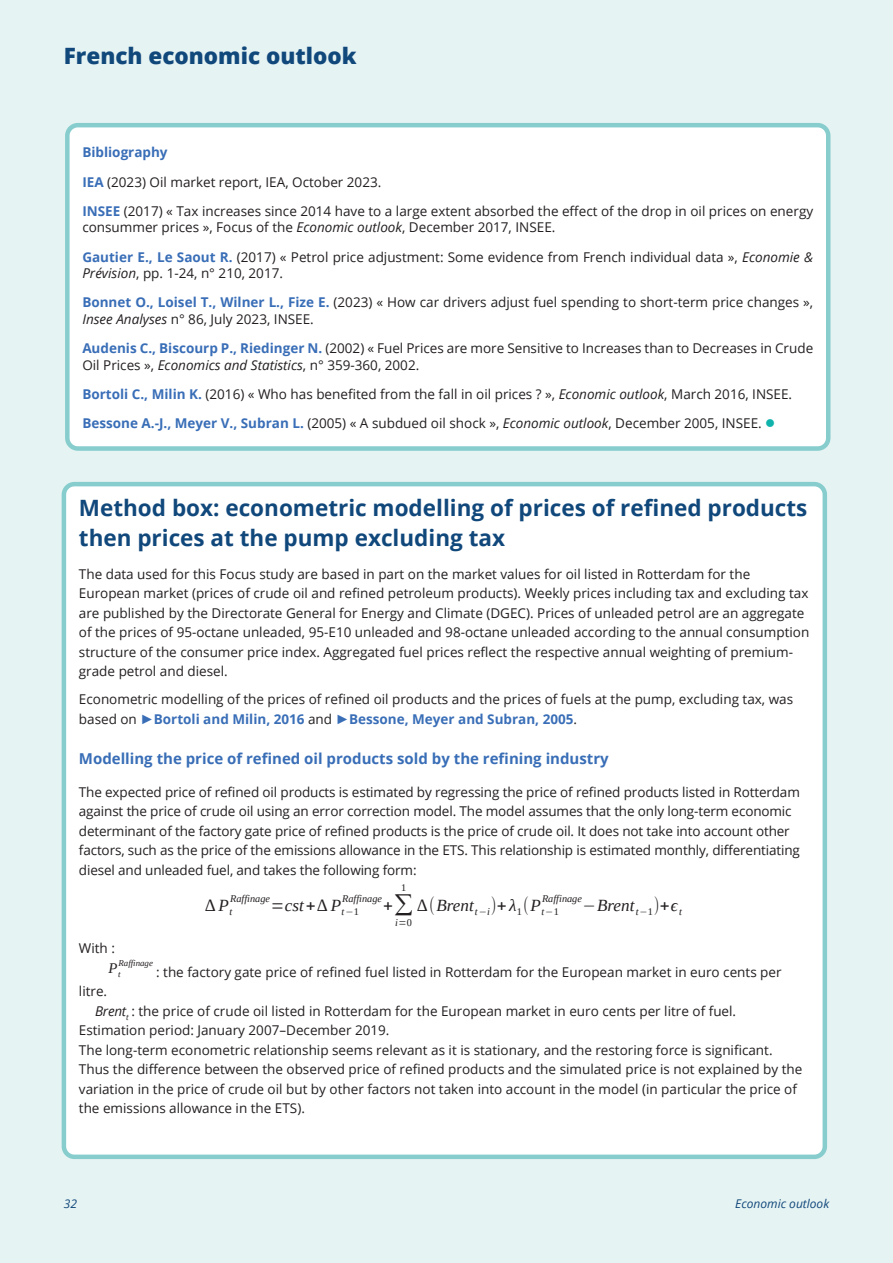
<style>
.page{position:relative;width:893px;height:1263px;background:#e6f3f3}
.page>*{position:absolute;margin:0;border:0;box-sizing:border-box;transform-origin:0 0}
.t1{font:700 22.5px/30px "Open Sans";color:#11487b}
.t2{font:800 22.5px "Open Sans";color:#11487b}
.t3{font:italic 17.1px "Liberation Serif";color:#231f20}
.t4{font:700 15px "Open Sans";color:#396eb7}
.t5{font:italic 14.7px "Liberation Serif";color:#231f20}
.t6{font:13.5px/19.5px "Open Sans";color:#231f20}
.t7{font:italic 12px "Open Sans";color:#11487b}
.t8{font:italic 10.35px "Liberation Serif";color:#231f20}
.t9{font:10.35px "Liberation Serif";color:#231f20}
.t10{font:italic 8.85px "Liberation Serif";color:#231f20}
.s1{font-weight:700;color:#396eb7}
.s2{font-style:italic}
.s3{color:#10b3ac}
.s4{font-family:"Arial";font-weight:700;color:#396eb7}
.s5{font-style:normal}
</style>
<div class="page">
<div style="left:64px;top:484px;width:761px;height:673px;background:#fff;border-radius:11px"></div>
<div style="left:62px;top:482px;width:765px;height:677px;border:4px solid #87cdcd;border-radius:11px"></div>
<div style="left:67px;top:125px;width:761px;height:323px;background:#fff;border-radius:11px"></div>
<div style="left:65px;top:123px;width:765px;height:328px;border:4px solid #87cdcd;border-radius:11px"></div>
<h1 class="t2" style="left:64px;top:39px;width:294px">French economic outlook</h1>
<p class="t6" style="left:82px;top:138px;width:732px;line-height:29.2px"><span class="s1">Bibliography<br>IEA</span> (2023) Oil market report, IEA, October 2023.<br><span class="s1">INSEE</span> (2017) « Tax increases since 2014 have to a large extent absorbed the effect of the drop in oil prices on energy</p>
<p class="t6" style="left:82px;top:213px;width:732px;line-height:29.2px">consummer prices », Focus of the <span class="s2">Economic outlook</span>, December 2017, INSEE.<br><span class="s1">Gautier E., Le Saout R.</span> (2017) « Petrol price adjustment: Some evidence from French individual data », <span class="s2">Economie &amp;</span></p>
<p class="t6" style="left:82px;top:258px;width:732px;line-height:29.2px"><span class="s2">Prévision</span>, pp. 1-24, n° 210, 2017.<br><span class="s1">Bonnet O., Loisel T., Wilner L., Fize E.</span> (2023) « How car drivers adjust fuel spending to short-term price changes »,</p>
<p class="t6" style="left:82px;top:304px;width:732px;line-height:29.2px"><span class="s2">Insee Analyses</span> n° 86, July 2023, INSEE.<br><span class="s1">Audenis C., Biscourp P., Riedinger N.</span> (2002) « Fuel Prices are more Sensitive to Increases than to Decreases in Crude</p>
<p class="t6" style="left:82px;top:350px;width:711px;line-height:29.2px">Oil Prices », <span class="s2">Economics and Statistics</span>, n° 359-360, 2002.<br><span class="s1">Bortoli C., Milin K.</span> (2016) « Who has benefited from the fall in oil prices ? », <span class="s2">Economic outlook</span>, March 2016, INSEE.<br><span class="s1">Bessone A.-J., Meyer V., Subran L.</span> (2005) « A subdued oil shock », <span class="s2">Economic outlook</span>, December 2005, INSEE. <span class="s3">●</span></p>
<h1 class="t1" style="left:79px;top:493px;width:730px">Method box: econometric modelling of prices of refined products then prices at the pump excluding tax</h1>
<p class="t6" style="left:79px;top:564px;width:732px">The data used for this Focus study are based in part on the market values for oil listed in Rotterdam for the European market (prices of crude oil and refined petroleum products). Weekly prices including tax and excluding tax are published by the Directorate General for Energy and Climate (DGEC). Prices of unleaded petrol are an aggregate of the prices of 95-octane unleaded, 95-E10 unleaded and 98-octane unleaded according to the annual consumption structure of the consumer price index. Aggregated fuel prices reflect the respective annual weighting of premium&shy;grade petrol and diesel.</p>
<p class="t6" style="left:79px;top:689px;width:716px">Econometric modelling of the prices of refined oil products and the prices of fuels at the pump, excluding tax, was based on <span class="s4">►</span><span class="s1">Bortoli and Milin, 2016</span> and <span class="s4">►</span><span class="s1">Bessone, Meyer and Subran, 2005</span>.</p>
<p class="t4" style="left:79px;top:748px;width:531px">Modelling the price of refined oil products sold by the refining industry</p>
<p class="t6" style="left:79px;top:782px;width:722px">The expected price of refined oil products is estimated by regressing the price of refined products listed in Rotterdam against the price of crude oil using an error correction model. The model assumes that the only long-term economic determinant of the factory gate price of refined products is the price of crude oil. It does not take into account other factors, such as the price of the emissions allowance in the ETS. This relationship is estimated monthly, differentiating diesel and unleaded fuel, and takes the following form:</p>
<p class="t3" style="left:205px;top:894px;width:29px">∆P<sub>t</sub></p>
<p class="t9" style="left:401px;top:881px;width:7px">1</p>
<p class="t8" style="left:230px;top:892px;width:41px">Raffinage</p>
<p class="t3" style="left:285px;top:894px;width:76px">cst ∆ P<sub>t</sub>−<sub>1</sub></p>
<p class="t8" style="left:342px;top:892px;width:41px">Raffinage</p>
<p class="t8" style="left:542px;top:892px;width:41px">Raffinage</p>
<p class="t3" style="left:583px;top:894px;width:101px">−Brent<sub>t</sub>−<sub>1</sub> ϵ<sub>t</sub></p>
<p class="t3" style="left:417px;top:894px;width:143px">∆ Brent<sub>t</sub>−<sub>i</sub> λ<sub>1</sub> P<sub>t</sub>−<sub>1</sub></p>
<p class="t8" style="left:395px;top:916px;width:18px">i <span class="s5">0</span></p>
<p class="t6" style="left:79px;top:938px;width:38px">With :</p>
<p class="t5" style="left:109px;top:959px;width:13px">P<sub>t</sub></p>
<p class="t10" style="left:118px;top:957px;width:36px">Raffinage</p>
<p class="t6" style="left:156px;top:962px;width:627px">: the factory gate price of refined fuel listed in Rotterdam for the European market in euro cents per</p>
<p class="t6" style="left:79px;top:981px;width:30px">litre.</p>
<p class="t6" style="left:95px;top:1001px;width:643px"><span class="s2">Brent</span><sub>t</sub> : the price of crude oil listed in Rotterdam for the European market in euro cents per litre of fuel.</p>
<p class="t6" style="left:79px;top:1020px;width:312px">Estimation period: January 2007–December 2019.</p>
<p class="t6" style="left:79px;top:1039px;width:695px">The long-term econometric relationship seems relevant as it is stationary, and the restoring force is significant.</p>
<p class="t6" style="left:79px;top:1059px;width:725px">Thus the difference between the observed price of refined products and the simulated price is not explained by the</p>
<p class="t6" style="left:79px;top:1078px;width:720px">variation in the price of crude oil but by other factors not taken into account in the model (in particular the price of</p>
<p class="t6" style="left:79px;top:1098px;width:227px">the emissions allowance in the ETS).</p>
<p class="t7" style="left:64px;top:1196px;width:15px">32</p>
<p class="t7" style="left:735px;top:1196px;width:95px">Economic outlook</p>
</div>
